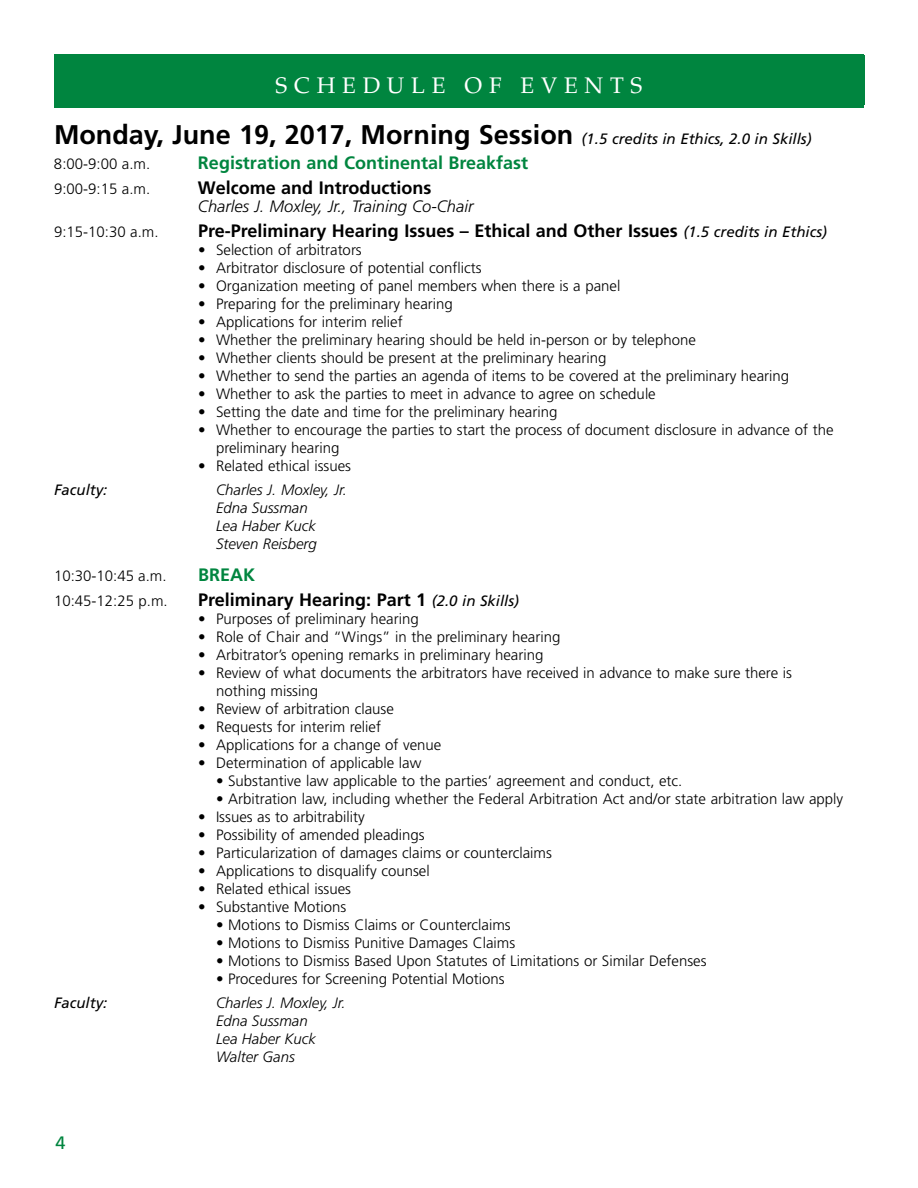
<style>
.page{position:relative;width:918px;height:1188px;background:#fff}
.page>*{position:absolute;margin:0;border:0;box-sizing:border-box;transform-origin:0 0}
.t1{font:700 27px "Frutiger";color:#000}
.t2{font:22.5px "Palatino";letter-spacing:.4em;color:#fff}
.t3{font:22.5px "Palatino";letter-spacing:.3em;color:#fff}
.t4{font:700 18px "Frutiger";color:#000}
.t5{font:700 18px "Frutiger";color:#00853f}
.t6{font:18px "Frutiger";color:#00853f}
.t7{font:italic 300 16.5px "Frutiger";color:#000}
.t8{font:300 15px/18px "Frutiger";color:#000}
.t9{font:italic 300 15px/18px "Frutiger";color:#000}
.t10{font:italic 15px "Frutiger";color:#000}
.s1{font-weight:400;font-style:italic;font-size:15px}
</style>
<div class="page">
<div style="left:54px;top:54px;width:810px;height:54px;background:#00853f"></div>
<h2 class="t2" style="left:124px;top:71px;width:672px">NEW YORK STATE BAR ASSOCIATION</h2>
<h1 class="t1" style="left:54px;top:119px;width:759px">Monday, June 19, 2017, Morning Session <span class="s1">(1.5 credits in Ethics, 2.0 in Skills)</span></h1>
<p class="t8" style="left:54px;top:155px;width:98px">8:00-9:00 a.m.</p>
<p class="t5" style="left:198px;top:152px;width:332px">Registration and Continental Breakfast</p>
<p class="t8" style="left:54px;top:180px;width:98px">9:00-9:15 a.m.</p>
<p class="t4" style="left:198px;top:177px;width:235px">Welcome and Introductions</p>
<p class="t7" style="left:198px;top:197px;width:277px">Charles J. Moxley, Jr., Training Co-Chair</p>
<p class="t8" style="left:54px;top:223px;width:106px">9:15-10:30 a.m.</p>
<p class="t4" style="left:198px;top:220px;width:631px">Pre-Preliminary Hearing Issues – Ethical and Other Issues <span class="s1">(1.5 credits in Ethics)</span></p>
<p class="t8" style="left:198px;top:241px;width:165px">• Selection of arbitrators</p>
<p class="t8" style="left:198px;top:259px;width:285px">• Arbitrator disclosure of potential conflicts</p>
<p class="t8" style="left:198px;top:277px;width:424px">• Organization meeting of panel members when there is a panel</p>
<p class="t8" style="left:198px;top:295px;width:256px">• Preparing for the preliminary hearing</p>
<p class="t8" style="left:198px;top:313px;width:206px">• Applications for interim relief</p>
<p class="t8" style="left:198px;top:331px;width:499px">• Whether the preliminary hearing should be held in-person or by telephone</p>
<p class="t8" style="left:198px;top:349px;width:410px">• Whether clients should be present at the preliminary hearing</p>
<p class="t8" style="left:198px;top:367px;width:593px">• Whether to send the parties an agenda of items to be covered at the preliminary hearing</p>
<p class="t8" style="left:198px;top:385px;width:459px">• Whether to ask the parties to meet in advance to agree on schedule</p>
<p class="t8" style="left:198px;top:403px;width:361px">• Setting the date and time for the preliminary hearing</p>
<p class="t8" style="left:216px;top:421px;width:619px;text-indent:-18px">• Whether to encourage the parties to start the process of document disclosure in advance of the preliminary hearing</p>
<p class="t8" style="left:198px;top:457px;width:155px">• Related ethical issues</p>
<p class="t10" style="left:54px;top:481px;width:55px">Faculty:</p>
<p class="t9" style="left:216px;top:481px;width:132px">Charles J. Moxley, Jr.<br>Edna Sussman<br>Lea Haber Kuck<br>Steven Reisberg</p>
<p class="t8" style="left:54px;top:567px;width:114px">10:30-10:45 a.m.</p>
<p class="t5" style="left:198px;top:564px;width:59px">BREAK</p>
<p class="t8" style="left:54px;top:592px;width:115px">10:45-12:25 p.m.</p>
<p class="t4" style="left:198px;top:589px;width:323px">Preliminary Hearing: Part 1 <span class="s1">(2.0 in Skills)</span></p>
<p class="t8" style="left:198px;top:610px;width:222px">• Purposes of preliminary hearing</p>
<p class="t8" style="left:198px;top:628px;width:364px">• Role of Chair and “Wings” in the preliminary hearing</p>
<p class="t8" style="left:198px;top:646px;width:347px">• Arbitrator’s opening remarks in preliminary hearing</p>
<p class="t8" style="left:216px;top:664px;width:577px;text-indent:-18px">• Review of what documents the arbitrators have received in advance to make sure there is nothing missing</p>
<p class="t8" style="left:198px;top:700px;width:197px">• Review of arbitration clause</p>
<p class="t8" style="left:198px;top:718px;width:185px">• Requests for interim relief</p>
<p class="t8" style="left:198px;top:736px;width:245px">• Applications for a change of venue</p>
<p class="t8" style="left:198px;top:754px;width:225px">• Determination of applicable law</p>
<p class="t8" style="left:216px;top:772px;width:468px">• Substantive law applicable to the parties’ agreement and conduct, etc.</p>
<p class="t8" style="left:216px;top:790px;width:629px">• Arbitration law, including whether the Federal Arbitration Act and/or state arbitration law apply</p>
<p class="t8" style="left:198px;top:808px;width:168px">• Issues as to arbitrability</p>
<p class="t8" style="left:198px;top:826px;width:228px">• Possibility of amended pleadings</p>
<p class="t8" style="left:198px;top:844px;width:355px">• Particularization of damages claims or counterclaims</p>
<p class="t8" style="left:198px;top:862px;width:233px">• Applications to disqualify counsel</p>
<p class="t8" style="left:198px;top:880px;width:155px">• Related ethical issues</p>
<p class="t8" style="left:198px;top:898px;width:150px">• Substantive Motions</p>
<p class="t8" style="left:216px;top:916px;width:296px">• Motions to Dismiss Claims or Counterclaims</p>
<p class="t8" style="left:216px;top:934px;width:301px">• Motions to Dismiss Punitive Damages Claims</p>
<p class="t8" style="left:216px;top:952px;width:492px">• Motions to Dismiss Based Upon Statutes of Limitations or Similar Defenses</p>
<p class="t8" style="left:216px;top:970px;width:290px">• Procedures for Screening Potential Motions</p>
<p class="t10" style="left:54px;top:994px;width:55px">Faculty:</p>
<p class="t9" style="left:216px;top:994px;width:131px">Charles J. Moxley, Jr.<br>Edna Sussman<br>Lea Haber Kuck<br>Walter Gans</p>
<h2 class="t3" style="left:276px;top:72px;width:368px">SCHEDULE OF EVENTS</h2>
<p class="t6" style="left:56px;top:1132px;width:12px">4</p>
</div>
